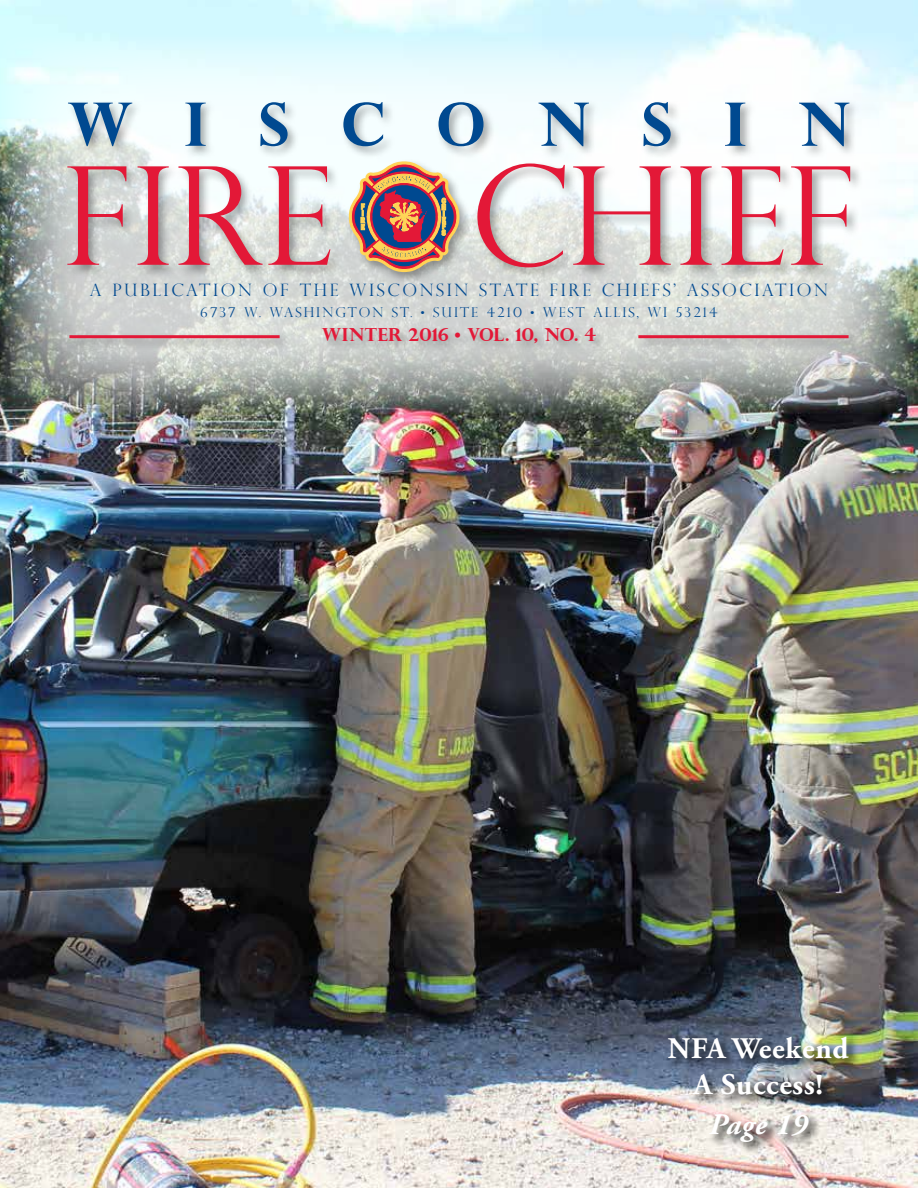
<style>
.page{position:relative;width:918px;height:1188px;background:#fff}
.page>*{position:absolute;margin:0;border:0;box-sizing:border-box;transform-origin:0 0}
.t1{font:300 136.8px "Perpetua Titling";color:#e31837}
.t2{font:700 60px "Perpetua Titling";letter-spacing:.865em;color:#004990}
.t3{font:700 29.85px/35.8px "Adobe Garamond Pro";letter-spacing:.025em;color:#fff;text-align:center}
.t4{font:italic 700 29.85px "Adobe Garamond Pro";letter-spacing:.025em;color:#fff}
.t5{font:700 18px "Perpetua Titling";letter-spacing:.01em;color:#e31837}
.t6{font:300 17.1px "Perpetua Titling";letter-spacing:.15em;color:#004990}
.t7{font:300 13.5px "Perpetua Titling";letter-spacing:.15em;color:#004990}
</style>
<div class="page">
<img style="left:0;top:0;width:918px;height:1188px">
<div style="left:666px;top:1035px;width:195px;height:120px;background:#000;opacity:.55"></div>
<svg style="left:0;top:35px;width:918px;height:379px"></svg>
<div style="left:66px;top:325px;width:795px;height:30px;background:#000;opacity:.35"></div>
<hr style="left:69px;top:335px;width:211px;height:3px;background:#e31837">
<hr style="left:638px;top:335px;width:211px;height:3px;background:#e31837">
<div style="left:65px;top:99px;width:798px;height:186px;background:#000;opacity:.35"></div>
<svg style="left:349px;top:161px;width:110px;height:111px;background:#b0877e"></svg>
<h2 class="t2" style="left:68px;top:101px;width:784px">WISCONSIN</h2>
<h1 class="t1" style="left:63px;top:162px;width:795px">FIRE CHIEF</h1>
<p class="t6" style="left:90px;top:283px;width:740px">A PUBLICATION OF THE WISCONSIN STATE FIRE CHIEFS’ ASSOCIATION</p>
<p class="t7" style="left:200px;top:307px;width:519px">6737 W. WASHINGTON ST. • SUITE 4210 • WEST ALLIS, WI 53214</p>
<p class="t5" style="left:322px;top:328px;width:276px">WINTER 2016 • VOL. 10, NO. 4</p>
<h3 class="t3" style="left:668px;top:1031px;width:182px">NFA Weekend<br>A Success!</h3>
<h3 class="t4" style="left:709px;top:1107px;width:100px">Page 19</h3>
</div>
